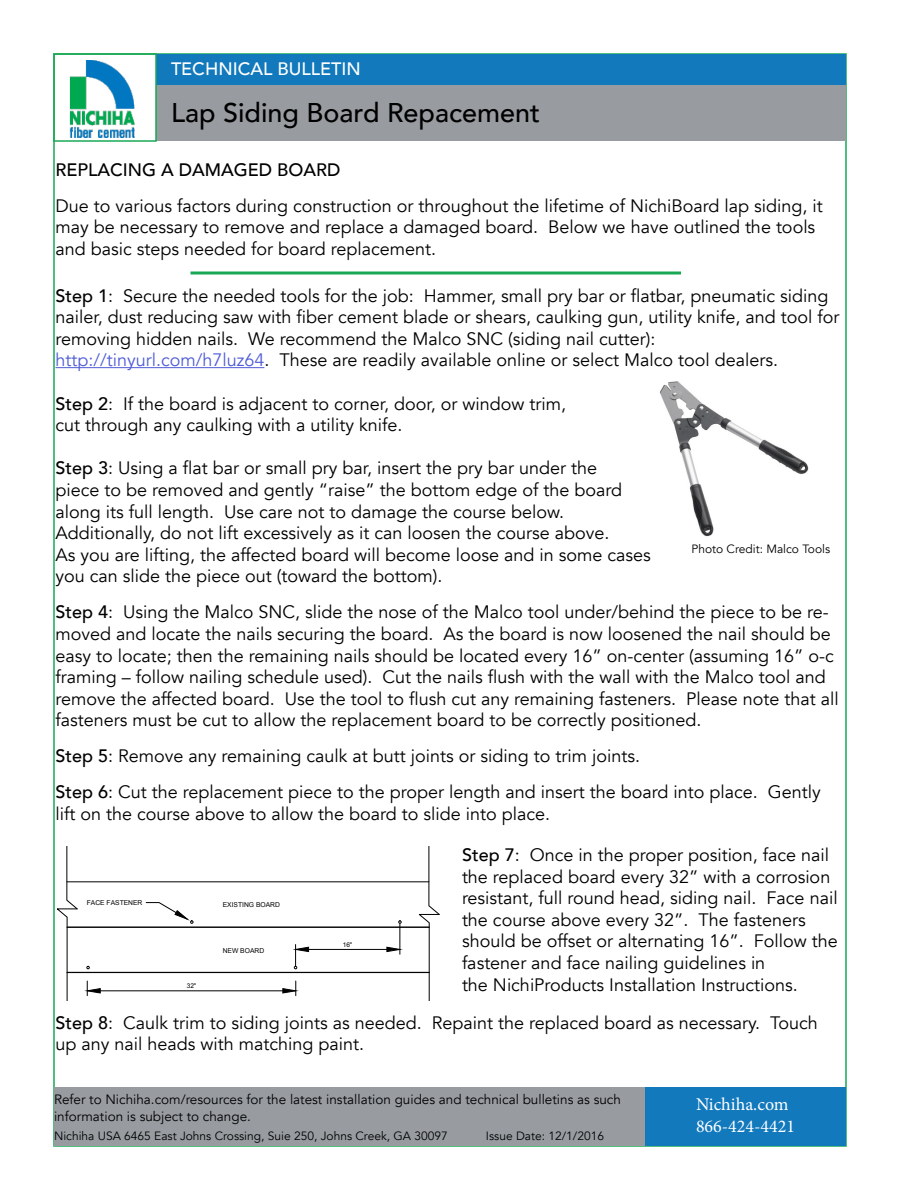
<style>
.page{position:relative;width:900px;height:1200px;background:#fff}
.page>*{position:absolute;margin:0;border:0;box-sizing:border-box;transform-origin:0 0}
.t1{font:500 27px "Avenir";color:#000}
.t2{font:18px/21.6px "Avenir";color:#000}
.t3{font:18px "Minion Pro";color:#fff}
.t4{font:500 18px "Avenir";color:#000}
.t5{font:500 18px "Avenir";color:#fff}
.t6{font:13.5px/16.2px "Avenir";color:#000}
.t7{font:12px "Avenir";color:#000}
.t8{font:6.75px "Arial";color:#000}
.t9{font:6.45px "Arial";color:#000}
.s1{font-weight:500}
.s2{color:#4f5cd6}
</style>
<div class="page">
<img style="left:69px;top:61px;width:66px;height:76px">
<div style="left:156px;top:54px;width:690px;height:34px;background:#1279bd"></div>
<div style="left:156px;top:86px;width:690px;height:55px;background:#989ca1"></div>
<div style="left:54px;top:1088px;width:591px;height:58px;background:#989ca1"></div>
<div style="left:645px;top:1088px;width:201px;height:58px;background:#1279bd"></div>
<div style="left:53px;top:53px;width:104px;height:89px;border:2px solid #18a854"></div>
<hr style="left:56px;top:367px;width:208px;height:1px;background:#4f5cd6">
<hr style="left:190px;top:272px;width:491px;height:2px;background:#18a854">
<img style="left:659px;top:381px;width:150px;height:156px">
<hr style="left:67px;top:927px;width:362px;height:1px;background:#000">
<hr style="left:67px;top:972px;width:362px;height:1px;background:#000">
<svg style="left:146px;top:902px;width:47px;height:22px"></svg>
<hr style="left:67px;top:882px;width:362px;height:1px;background:#000">
<svg style="left:57px;top:846px;width:21px;height:154px"></svg>
<svg style="left:418px;top:846px;width:22px;height:154px"></svg>
<hr style="left:400px;top:924px;width:1px;height:30px;background:#000">
<hr style="left:309px;top:949px;width:78px;height:1px;background:#000">
<svg style="left:294px;top:945px;width:15px;height:24px"></svg>
<svg style="left:386px;top:946px;width:15px;height:6px"></svg>
<hr style="left:100px;top:991px;width:183px;height:1px;background:#000">
<svg style="left:87px;top:981px;width:14px;height:15px"></svg>
<svg style="left:282px;top:981px;width:15px;height:15px"></svg>
<p class="t5" style="left:171px;top:53px;width:191px">TECHNICAL BULLETIN</p>
<p class="t1" style="left:171px;top:89px;width:371px">Lap Siding Board Repacement</p>
<p class="t4" style="left:56px;top:154px;width:287px">REPLACING A DAMAGED BOARD</p>
<p class="t2" style="left:56px;top:195px;width:769px">Due to various factors during construction or throughout the lifetime of NichiBoard lap siding, it may be necessary to remove and replace a damaged board. Below we have outlined the tools and basic steps needed for board replacement.</p>
<p class="t2" style="left:56px;top:285px;width:785px"><span class="s1">Step 1</span>: Secure the needed tools for the job: Hammer, small pry bar or flatbar, pneumatic siding nailer, dust reducing saw with fiber cement blade or shears, caulking gun, utility knife, and tool for removing hidden nails. We recommend the Malco SNC (siding nail cutter):</p>
<p class="t2" style="left:56px;top:350px;width:724px"><span class="s2">http://tinyurl.com/h7luz64</span>. These are readily available online or select Malco tool dealers.</p>
<p class="t2" style="left:56px;top:393px;width:512px"><span class="s1">Step 2</span>: If the board is adjacent to corner, door, or window trim,</p>
<p class="t2" style="left:56px;top:414px;width:348px">cut through any caulking with a utility knife.</p>
<p class="t2" style="left:56px;top:458px;width:543px"><span class="s1">Step 3</span>: Using a flat bar or small pry bar, insert the pry bar under the</p>
<p class="t2" style="left:56px;top:479px;width:568px">piece to be removed and gently “raise” the bottom edge of the board</p>
<p class="t2" style="left:56px;top:501px;width:510px">along its full length. Use care not to damage the course below.</p>
<p class="t2" style="left:56px;top:522px;width:556px">Additionally, do not lift excessively as it can loosen the course above.</p>
<p class="t2" style="left:56px;top:544px;width:597px">As you are lifting, the affected board will become loose and in some cases</p>
<p class="t2" style="left:56px;top:566px;width:389px">you can slide the piece out (toward the bottom).</p>
<p class="t2" style="left:56px;top:602px;width:785px"><span class="s1">Step 4</span>: Using the Malco SNC, slide the nose of the Malco tool under/behind the piece to be re&shy;moved and locate the nails securing the board. As the board is now loosened the nail should be easy to locate; then the remaining nails should be located every 16” on-center (assuming 16” o-c framing – follow nailing schedule used). Cut the nails flush with the wall with the Malco tool and remove the affected board. Use the tool to flush cut any remaining fasteners. Please note that all fasteners must be cut to allow the replacement board to be correctly positioned.</p>
<p class="t2" style="left:56px;top:746px;width:586px"><span class="s1">Step 5</span>: Remove any remaining caulk at butt joints or siding to trim joints.</p>
<p class="t2" style="left:56px;top:782px;width:767px"><span class="s1">Step 6</span>: Cut the replacement piece to the proper length and insert the board into place. Gently lift on the course above to allow the board to slide into place.</p>
<p class="t7" style="left:692px;top:541px;width:140px">Photo Credit: Malco Tools</p>
<p class="t8" style="left:87px;top:898px;width:57px">FACE FASTENER</p>
<p class="t8" style="left:223px;top:900px;width:59px">EXISTING BOARD</p>
<p class="t9" style="left:187px;top:982px;width:11px">32"</p>
<p class="t8" style="left:223px;top:946px;width:43px">NEW BOARD</p>
<p class="t9" style="left:343px;top:940px;width:11px">16"</p>
<p class="t2" style="left:462px;top:844px;width:377px"><span class="s1">Step 7</span>: Once in the proper position, face nail the replaced board every 32” with a corrosion resistant, full round head, siding nail. Face nail the course above every 32”. The fasteners should be offset or alternating 16”. Follow the fastener and face nailing guidelines in</p>
<p class="t2" style="left:462px;top:974px;width:337px">the NichiProducts Installation Instructions.</p>
<p class="t2" style="left:56px;top:1012px;width:764px"><span class="s1">Step 8</span>: Caulk trim to siding joints as needed. Repaint the replaced board as necessary. Touch up any nail heads with matching paint.</p>
<p class="t6" style="left:54px;top:1092px;width:568px">Refer to Nichiha.com/resources for the latest installation guides and technical bulletins as such information is subject to change.</p>
<p class="t7" style="left:54px;top:1129px;width:395px">Nichiha USA 6465 East Johns Crossing, Suie 250, Johns Creek, GA 30097</p>
<p class="t7" style="left:486px;top:1129px;width:120px">Issue Date: 12/1/2016</p>
<p class="t3" style="left:696px;top:1092px;width:94px">Nichiha.com</p>
<p class="t3" style="left:696px;top:1114px;width:101px">866-424-4421</p>
</div>
